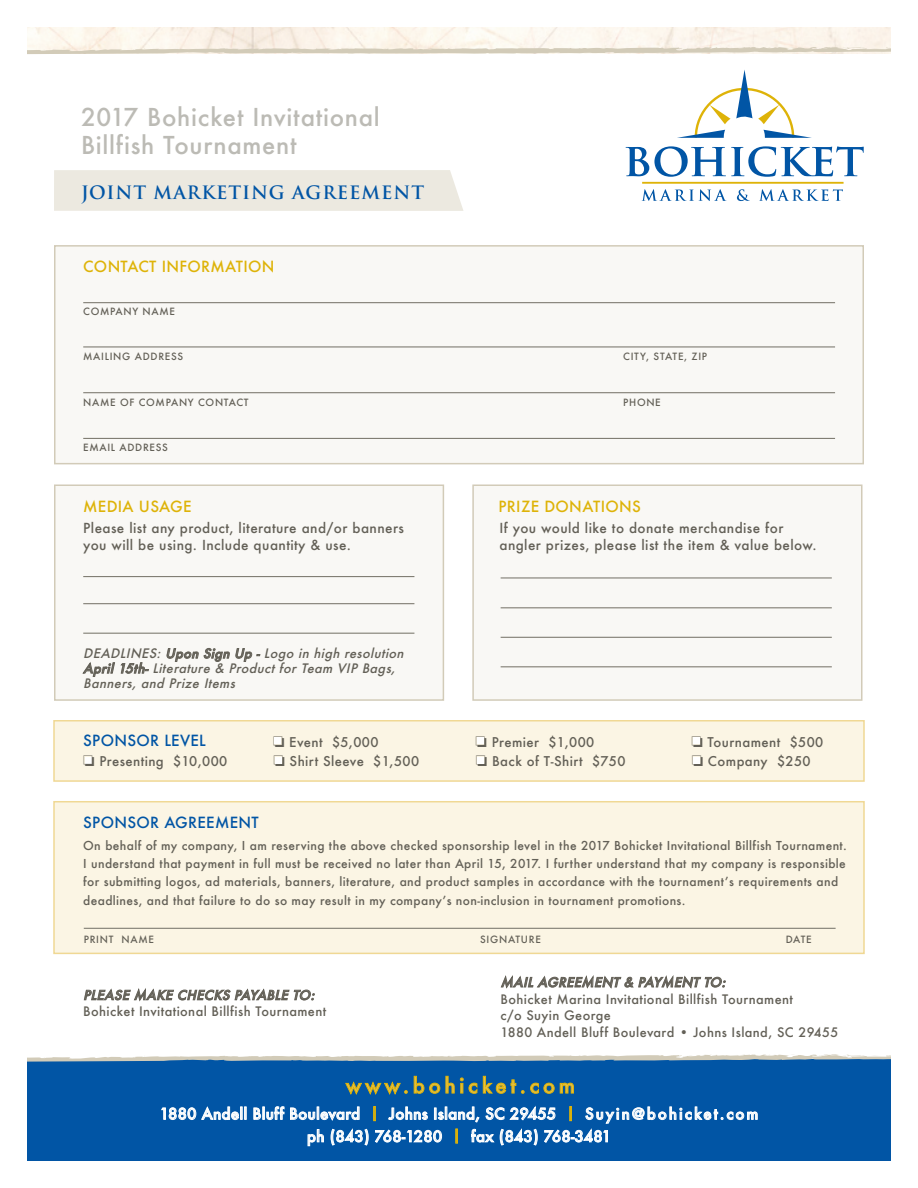
<style>
.page{position:relative;width:918px;height:1188px;background:#fff}
.page>*{position:absolute;margin:0;border:0;box-sizing:border-box;transform-origin:0 0}
.t1{font:500 24px/28.8px "Futura";letter-spacing:.03em;color:#bcbbb5}
.t2{font:700 18px "Trajan Pro";letter-spacing:.05em;color:#0155a5}
.t3{font:500 15px/22.5px "Futura";letter-spacing:.02em;color:#fff;text-align:center}
.t4{font:500 15px "Futura";letter-spacing:.02em;color:#deb308}
.t5{font:500 15px "Futura";letter-spacing:.02em;color:#0155a5}
.t6{font:500 13.5px/16.8px "Futura";letter-spacing:.03em;color:#636057}
.t7{font:500 13.2px "Futura";letter-spacing:.03em;color:#636057}
.t8{font:italic 500 12.75px/15px "Futura";color:#636057}
.t9{font:500 12.75px/16.5px "Futura";letter-spacing:.03em;color:#636057}
.t10{font:500 12px/18.3px "Futura";letter-spacing:.03em;color:#636057}
.t11{font:500 9.75px "Futura";letter-spacing:.07em;color:#636057}
.s1{color:#deb308}
</style>
<div class="page">
<div style="left:27px;top:1059px;width:864px;height:102px;background:#0155a5"></div>
<svg style="left:162px;top:1108px;width:34px;height:12px"></svg>
<svg style="left:202px;top:1107px;width:44px;height:13px"></svg>
<svg style="left:254px;top:1107px;width:30px;height:13px"></svg>
<svg style="left:290px;top:1107px;width:69px;height:13px"></svg>
<svg style="left:374px;top:1106px;width:1px;height:15px"></svg>
<svg style="left:388px;top:1107px;width:40px;height:13px"></svg>
<svg style="left:434px;top:1107px;width:45px;height:15px"></svg>
<svg style="left:486px;top:1108px;width:18px;height:12px"></svg>
<svg style="left:510px;top:1107px;width:45px;height:13px"></svg>
<svg style="left:570px;top:1106px;width:2px;height:15px"></svg>
<svg style="left:586px;top:1107px;width:171px;height:16px"></svg>
<svg style="left:308px;top:1129px;width:16px;height:17px"></svg>
<svg style="left:331px;top:1129px;width:37px;height:16px"></svg>
<svg style="left:375px;top:1130px;width:67px;height:12px"></svg>
<svg style="left:456px;top:1129px;width:2px;height:14px"></svg>
<svg style="left:471px;top:1129px;width:23px;height:13px"></svg>
<svg style="left:500px;top:1129px;width:37px;height:16px"></svg>
<svg style="left:544px;top:1130px;width:64px;height:12px"></svg>
<svg style="left:27px;top:1054px;width:864px;height:8px"></svg>
<svg style="left:677px;top:70px;width:135px;height:68px"></svg>
<svg style="left:626px;top:146px;width:238px;height:31px"></svg>
<svg style="left:642px;top:189px;width:84px;height:12px"></svg>
<svg style="left:737px;top:189px;width:13px;height:12px"></svg>
<svg style="left:759px;top:189px;width:84px;height:12px"></svg>
<hr style="left:642px;top:182px;width:202px;height:2px;background:#deb308">
<img style="left:27px;top:27px;width:864px;height:20px">
<svg style="left:27px;top:47px;width:864px;height:7px;background:#e2dacb"></svg>
<svg style="left:346px;top:1076px;width:227px;height:18px"></svg>
<div style="left:54px;top:170px;width:409px;height:41px;background:#ece9e0"></div>
<div style="left:54px;top:245px;width:810px;height:219px;background:#f9f8f5;border:2px solid #d2cbb8"></div>
<hr style="left:83px;top:302px;width:752px;height:1px;background:#817e74">
<hr style="left:83px;top:346px;width:752px;height:2px;background:#817e74">
<hr style="left:83px;top:392px;width:752px;height:1px;background:#817e74">
<hr style="left:83px;top:438px;width:752px;height:1px;background:#817e74">
<div style="left:54px;top:484px;width:390px;height:217px;background:#f9f8f5;border:2px solid #d2cbb8"></div>
<div style="left:472px;top:484px;width:390px;height:217px;background:#f9f8f5;border:2px solid #d2cbb8"></div>
<hr style="left:83px;top:576px;width:331px;height:1px;background:#817e74">
<hr style="left:83px;top:603px;width:331px;height:1px;background:#817e74">
<hr style="left:83px;top:633px;width:331px;height:1px;background:#817e74">
<hr style="left:501px;top:607px;width:331px;height:1px;background:#817e74">
<hr style="left:501px;top:577px;width:331px;height:2px;background:#817e74">
<hr style="left:501px;top:637px;width:331px;height:1px;background:#817e74">
<hr style="left:501px;top:666px;width:331px;height:1px;background:#817e74">
<svg style="left:167px;top:648px;width:63px;height:14px"></svg>
<svg style="left:236px;top:648px;width:24px;height:14px"></svg>
<svg style="left:83px;top:663px;width:32px;height:14px"></svg>
<svg style="left:121px;top:663px;width:28px;height:11px"></svg>
<div style="left:53px;top:720px;width:812px;height:62px;background:#fbf5e4;border:2px solid #f0d894"></div>
<div style="left:53px;top:801px;width:812px;height:153px;background:#fbf5e4;border:2px solid #f0d894"></div>
<hr style="left:84px;top:928px;width:752px;height:1px;background:#817e74">
<svg style="left:275px;top:738px;width:6px;height:6px"></svg>
<svg style="left:84px;top:989px;width:231px;height:12px"></svg>
<svg style="left:501px;top:976px;width:132px;height:12px"></svg>
<svg style="left:639px;top:976px;width:87px;height:12px"></svg>
<div style="left:275px;top:757px;width:7px;height:7px;background:#fff"></div>
<div style="left:85px;top:757px;width:6px;height:7px;background:#fff"></div>
<div style="left:478px;top:757px;width:6px;height:7px;background:#fff"></div>
<div style="left:477px;top:738px;width:7px;height:6px;background:#fff"></div>
<div style="left:693px;top:757px;width:7px;height:7px;background:#fff"></div>
<svg style="left:693px;top:738px;width:6px;height:6px"></svg>
<h1 class="t1" style="left:81px;top:102px;width:300px">2017 Bohicket Invitational<br>Billfish Tournament</h1>
<h2 class="t2" style="left:81px;top:181px;width:345px">JOINT MARKETING AGREEMENT</h2>
<p class="t4" style="left:83px;top:256px;width:193px">CONTACT INFORMATION</p>
<p class="t11" style="left:83px;top:304px;width:93px">COMPANY NAME</p>
<p class="t11" style="left:83px;top:350px;width:101px">MAILING ADDRESS</p>
<p class="t11" style="left:623px;top:350px;width:85px">CITY, STATE, ZIP</p>
<p class="t11" style="left:83px;top:395px;width:167px">NAME OF COMPANY CONTACT</p>
<p class="t11" style="left:623px;top:395px;width:39px">PHONE</p>
<p class="t11" style="left:83px;top:441px;width:86px">EMAIL ADDRESS</p>
<p class="t4" style="left:83px;top:496px;width:110px">MEDIA USAGE</p>
<p class="t4" style="left:499px;top:496px;width:144px">PRIZE DONATIONS</p>
<p class="t6" style="left:83px;top:520px;width:322px">Please list any product, literature and/or banners you will be using. Include quantity &amp; use.</p>
<p class="t6" style="left:499px;top:520px;width:319px">If you would like to donate merchandise for angler prizes, please list the item &amp; value below.</p>
<p class="t8" style="left:83px;top:646px;width:326px">DEADLINES: Upon Sign Up - Logo in high resolution<br>April 15th- Literature &amp; Product for Team VIP Bags,<br>Banners, and Prize Items</p>
<p class="t5" style="left:83px;top:730px;width:124px">SPONSOR LEVEL</p>
<p class="t7" style="left:273px;top:733px;width:107px">❏ Event $5,000</p>
<p class="t7" style="left:476px;top:733px;width:120px">❏ Premier $1,000</p>
<p class="t7" style="left:691px;top:733px;width:133px">❏ Tournament $500</p>
<p class="t7" style="left:274px;top:752px;width:147px">❏ Shirt Sleeve $1,500</p>
<p class="t7" style="left:476px;top:752px;width:151px">❏ Back of T-Shirt $750</p>
<p class="t7" style="left:692px;top:752px;width:120px">❏ Company $250</p>
<p class="t7" style="left:83px;top:752px;width:146px">❏ Presenting $10,000</p>
<p class="t5" style="left:83px;top:812px;width:177px">SPONSOR AGREEMENT</p>
<p class="t10" style="left:83px;top:836px;width:765px">On behalf of my company, I am reserving the above checked sponsorship level in the 2017 Bohicket Invitational Billfish Tournament.<br>I understand that payment in full must be received no later than April 15, 2017. I further understand that my company is responsible for submitting logos, ad materials, banners, literature, and product samples in accordance with the tournament’s requirements and deadlines, and that failure to do so may result in my company’s non-inclusion in tournament promotions.</p>
<p class="t11" style="left:84px;top:933px;width:72px">PRINT NAME</p>
<p class="t11" style="left:480px;top:933px;width:62px">SIGNATURE</p>
<p class="t11" style="left:786px;top:933px;width:27px">DATE</p>
<p class="t8" style="left:83px;top:987px;width:236px">PLEASE MAKE CHECKS PAYABLE TO:</p>
<p class="t9" style="left:83px;top:1003px;width:245px">Bohicket Invitational Billfish Tournament</p>
<p class="t8" style="left:501px;top:975px;width:230px">MAIL AGREEMENT &amp; PAYMENT TO:</p>
<p class="t9" style="left:501px;top:990px;width:339px">Bohicket Marina Invitational Billfish Tournament<br>c/o Suyin George<br>1880 Andell Bluff Boulevard • Johns Island, SC 29455</p>
<p class="t3" style="left:160px;top:1102px;width:600px">1880 Andell Bluff Boulevard <span class="s1">|</span> Johns Island, SC 29455 <span class="s1">|</span> Suyin@bohicket.com ph (843) 768-1280 <span class="s1">|</span> fax (843) 768-3481</p>
</div>
